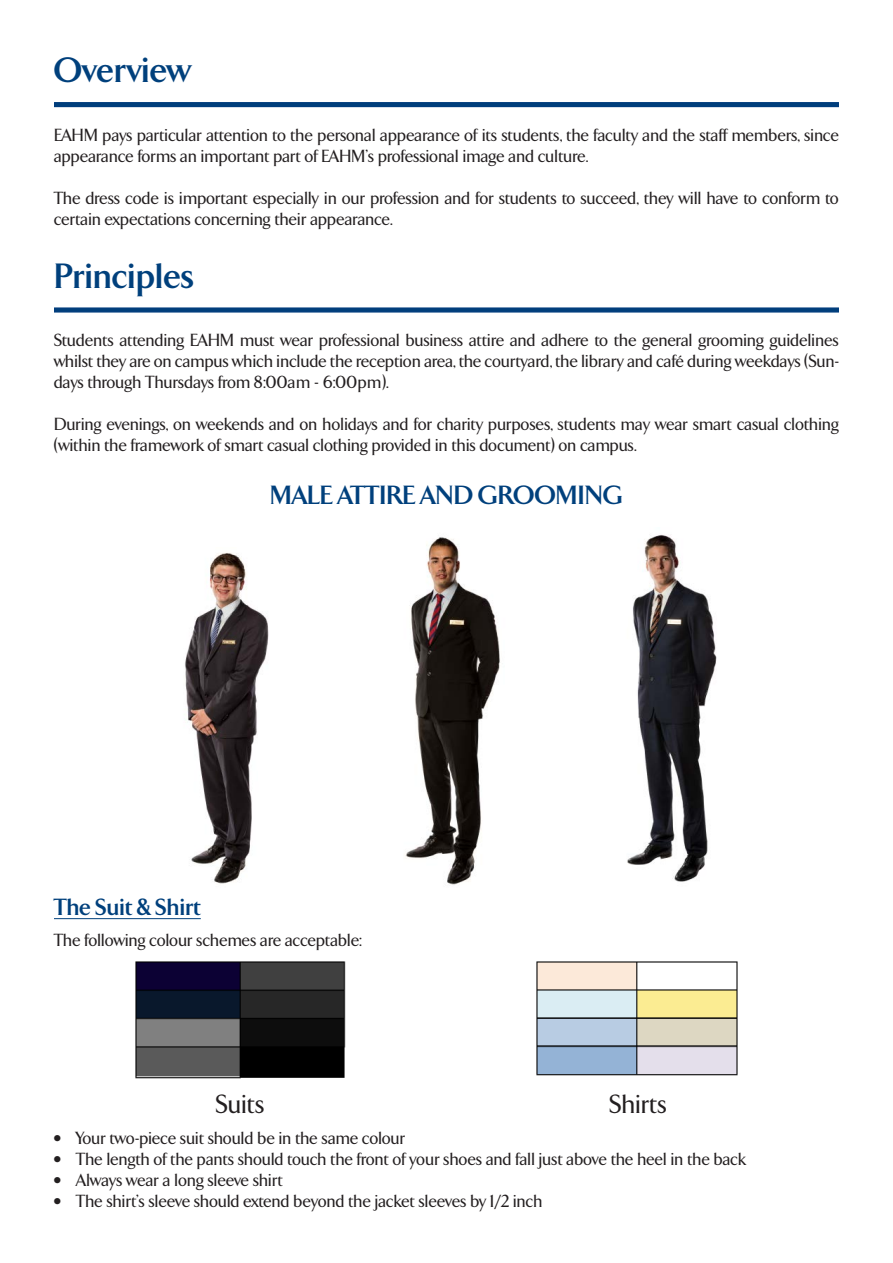
<style>
.page{position:relative;width:893px;height:1263px;background:#fff}
.page>*{position:absolute;margin:0;border:0;box-sizing:border-box;transform-origin:0 0}
.t1{font:700 36px "TF Arrow";color:#00407c}
.t2{font:700 27px "TF Arrow";color:#00407c}
.t3{font:500 27px "TF Arrow";color:#231f20}
.t4{font:700 24px "TF Arrow";color:#00407c}
.t5{font:500 18px/21px "TF Arrow";color:#231f20}
</style>
<div class="page">
<div style="left:54px;top:102px;width:785px;height:5px;background:#003f7b;border:2px solid #013d7d"></div>
<svg style="left:54px;top:307px;width:785px;height:6px;background:#265a8f"></svg>
<img style="left:185px;top:552px;width:84px;height:332px">
<img style="left:405px;top:537px;width:95px;height:348px">
<img style="left:627px;top:534px;width:90px;height:348px">
<hr style="left:54px;top:918px;width:147px;height:1px;background:#00407c">
<img style="left:135px;top:961px;width:211px;height:118px">
<img style="left:536px;top:961px;width:202px;height:115px">
<h1 class="t1" style="left:54px;top:51px;width:139px">Overview</h1>
<p class="t5" style="left:54px;top:125px;width:787px">EAHM pays particular attention to the personal appearance of its students, the faculty and the staff members, since appearance forms an important part of EAHM’s professional image and culture.</p>
<p class="t5" style="left:54px;top:188px;width:786px">The dress code is important especially in our profession and for students to succeed, they will have to conform to certain expectations concerning their appearance.</p>
<h1 class="t1" style="left:54px;top:256px;width:142px">Principles</h1>
<p class="t5" style="left:54px;top:330px;width:786px;text-align:justify">Students attending EAHM must wear professional business attire and adhere to the general grooming guidelines whilst they are on campus which include the reception area, the courtyard, the library and café during weekdays (Sun&shy;days through Thursdays from 8:00am - 6:00pm).</p>
<p class="t5" style="left:54px;top:414px;width:787px">During evenings, on weekends and on holidays and for charity purposes, students may wear smart casual clothing (within the framework of smart casual clothing provided in this document) on campus.</p>
<h2 class="t2" style="left:270px;top:480px;width:354px">MALE ATTIRE AND GROOMING</h2>
<h3 class="t4" style="left:54px;top:894px;width:148px">The Suit &amp; Shirt</h3>
<p class="t5" style="left:54px;top:930px;width:309px">The following colour schemes are acceptable:</p>
<h2 class="t3" style="left:216px;top:1090px;width:50px">Suits</h2>
<h2 class="t3" style="left:609px;top:1090px;width:59px">Shirts</h2>
<p class="t5" style="left:54px;top:1128px;width:353px">• Your two-piece suit should be in the same colour</p>
<p class="t5" style="left:54px;top:1149px;width:693px">• The length of the pants should touch the front of your shoes and fall just above the heel in the back</p>
<p class="t5" style="left:54px;top:1170px;width:230px">• Always wear a long sleeve shirt</p>
<p class="t5" style="left:54px;top:1191px;width:490px">• The shirt’s sleeve should extend beyond the jacket sleeves by 1/2 inch</p>
</div>
